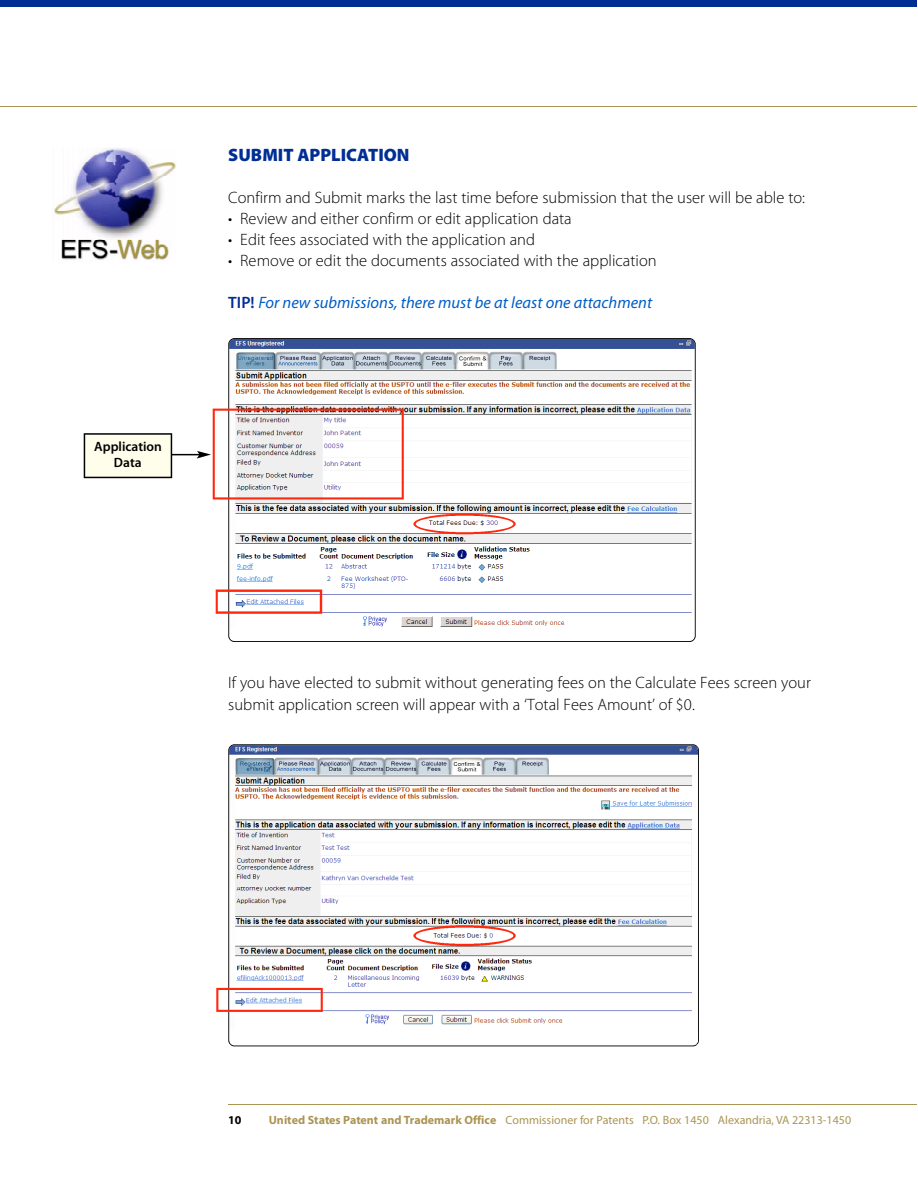
<style>
.page{position:relative;width:918px;height:1188px;background:#fff}
.page>*{position:absolute;margin:0;border:0;box-sizing:border-box;transform-origin:0 0}
.t1{font:900 18px "Myriad Pro";color:#012e95}
.t2{font:300 16.5px/21px "Myriad Pro";color:#000}
.t3{font:italic 16.5px "Myriad Pro";color:#005ec7}
.t4{font:600 13.5px/16.2px "Myriad Pro";color:#000;text-align:center}
.t5{font:12px "Myriad Pro";color:#ab9554}
.t6{font:700 12px "Myriad Pro";color:#000}
.s1{font-weight:600;font-style:normal;color:#012e95}
.s2{font-weight:700}
</style>
<div class="page">
<div style="left:0;top:0;width:917px;height:7px;background:#012e95"></div>
<hr style="left:0;top:106px;width:917px;height:1px;background:#ab9554">
<hr style="left:228px;top:1105px;width:689px;height:1px;background:#ab9554">
<img style="left:52px;top:148px;width:124px;height:112px">
<svg style="left:228px;top:338px;width:468px;height:304px"></svg>
<svg style="left:228px;top:744px;width:471px;height:302px"></svg>
<svg style="left:84px;top:409px;width:320px;height:91px"></svg>
<svg style="left:216px;top:590px;width:106px;height:24px"></svg>
<svg style="left:216px;top:988px;width:107px;height:24px"></svg>
<svg style="left:413px;top:514px;width:103px;height:20px"></svg>
<svg style="left:413px;top:925px;width:103px;height:21px"></svg>
<p class="t4" style="left:94px;top:439px;width:69px">Application<br>Data</p>
<p class="t1" style="left:228px;top:147px;width:183px">SUBMIT APPLICATION</p>
<p class="t2" style="left:228px;top:188px;width:578px">Confirm and Submit marks the last time before submission that the user will be able to:</p>
<p class="t2" style="left:228px;top:209px;width:345px">• Review and either confirm or edit application data</p>
<p class="t2" style="left:228px;top:230px;width:308px">• Edit fees associated with the application and</p>
<p class="t2" style="left:228px;top:251px;width:430px">• Remove or edit the documents associated with the application</p>
<p class="t3" style="left:228px;top:295px;width:425px"><span class="s1">TIP!</span> For new submissions, there must be at least one attachment</p>
<p class="t2" style="left:228px;top:674px;width:584px">If you have elected to submit without generating fees on the Calculate Fees screen your submit application screen will appear with a ‘Total Fees Amount’ of $0.</p>
<p class="t6" style="left:228px;top:1115px;width:15px">10</p>
<p class="t5" style="left:269px;top:1115px;width:584px"><span class="s2">United States Patent and Trademark Office</span> Commissioner for Patents P.O. Box 1450 Alexandria, VA 22313-1450</p>
</div>
